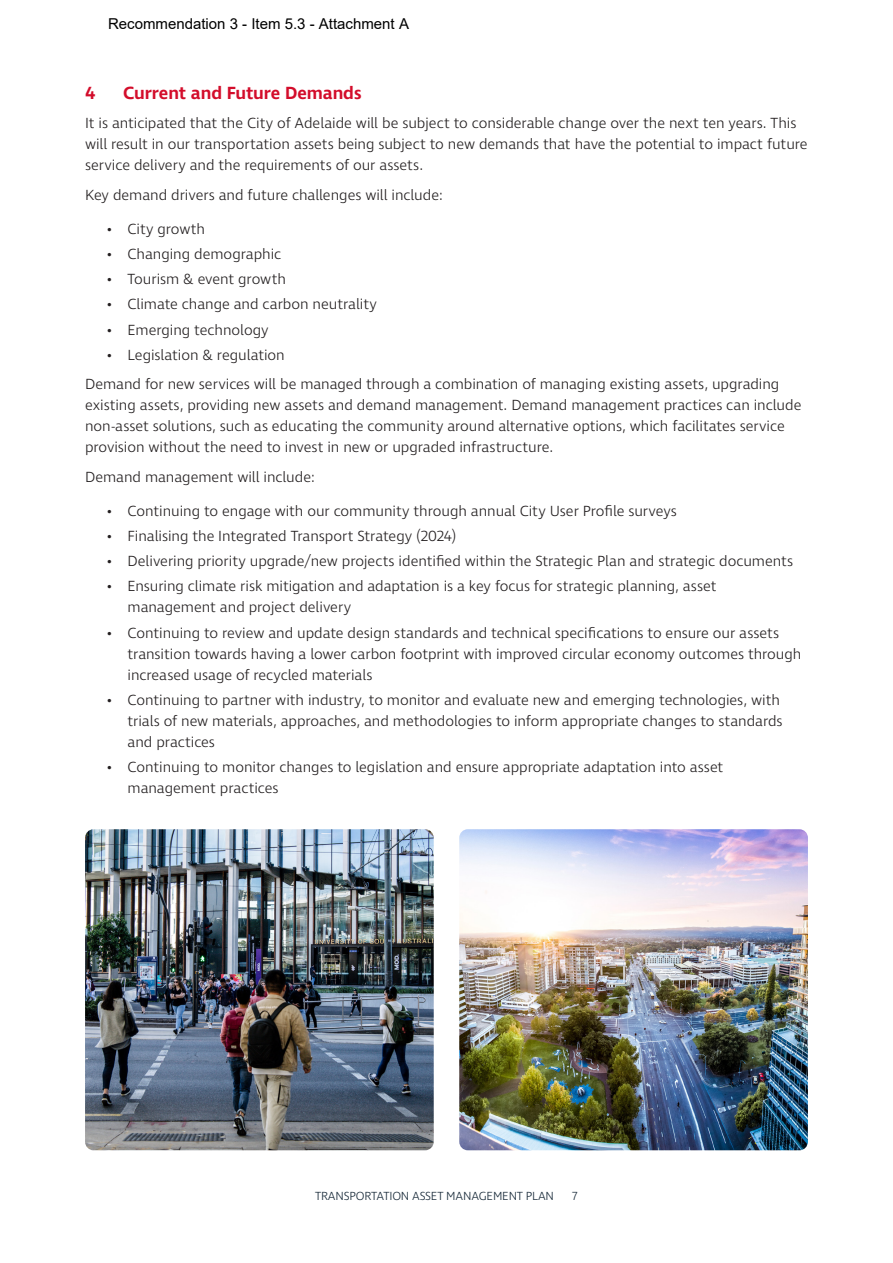
<style>
.page{position:relative;width:893px;height:1263px;background:#fff}
.page>*{position:absolute;margin:0;border:0;box-sizing:border-box;transform-origin:0 0}
.t1{font:600 18px "Ingra";letter-spacing:-.01em;color:#d30d2b}
.t2{font:300 15px/21px "Ingra";letter-spacing:-.005em;color:#231f20}
.t3{font:15px "Arial";color:#000}
.t4{font:300 12px "Ingra";letter-spacing:-.015em;color:#172938}
</style>
<div class="page">
<img style="left:85px;top:829px;width:349px;height:321px">
<img style="left:459px;top:829px;width:349px;height:321px">
<p class="t3" style="left:108px;top:14px;width:302px">Recommendation 3 - Item 5.3 - Attachment A</p>
<p class="t1" style="left:85px;top:81px;width:12px">4</p>
<p class="t1" style="left:123px;top:81px;width:240px">Current and Future Demands</p>
<p class="t2" style="left:85px;top:113px;width:724px">It is anticipated that the City of Adelaide will be subject to considerable change over the next ten years. This will result in our transportation assets being subject to new demands that have the potential to impact future service delivery and the requirements of our assets.</p>
<p class="t2" style="left:85px;top:185px;width:359px">Key demand drivers and future challenges will include:</p>
<p class="t2" style="left:106px;top:219px;width:100px">• City growth</p>
<p class="t2" style="left:106px;top:244px;width:177px">• Changing demographic</p>
<p class="t2" style="left:106px;top:269px;width:181px">• Tourism &amp; event growth</p>
<p class="t2" style="left:106px;top:294px;width:272px">• Climate change and carbon neutrality</p>
<p class="t2" style="left:106px;top:320px;width:164px">• Emerging technology</p>
<p class="t2" style="left:106px;top:345px;width:180px">• Legislation &amp; regulation</p>
<p class="t2" style="left:85px;top:374px;width:718px">Demand for new services will be managed through a combination of managing existing assets, upgrading existing assets, providing new assets and demand management. Demand management practices can include non-asset solutions, such as educating the community around alternative options, which facilitates service provision without the need to invest in new or upgraded infrastructure.</p>
<p class="t2" style="left:85px;top:467px;width:231px">Demand management will include:</p>
<p class="t2" style="left:106px;top:501px;width:572px">• Continuing to engage with our community through annual City User Profile surveys</p>
<p class="t2" style="left:106px;top:526px;width:352px">• Finalising the Integrated Transport Strategy (2024)</p>
<p class="t2" style="left:106px;top:551px;width:688px">• Delivering priority upgrade/new projects identified within the Strategic Plan and strategic documents</p>
<p class="t2" style="left:128px;top:577px;width:590px;text-indent:-21px">• Ensuring climate risk mitigation and adaptation is a key focus for strategic planning, asset management and project delivery</p>
<p class="t2" style="left:128px;top:623px;width:675px;text-indent:-21px">• Continuing to review and update design standards and technical specifications to ensure our assets transition towards having a lower carbon footprint with improved circular economy outcomes through increased usage of recycled materials</p>
<p class="t2" style="left:128px;top:690px;width:657px;text-indent:-21px">• Continuing to partner with industry, to monitor and evaluate new and emerging technologies, with trials of new materials, approaches, and methodologies to inform appropriate changes to standards and practices</p>
<p class="t2" style="left:128px;top:757px;width:597px;text-indent:-21px">• Continuing to monitor changes to legislation and ensure appropriate adaptation into asset management practices</p>
<p class="t4" style="left:315px;top:1188px;width:240px">TRANSPORTATION ASSET MANAGEMENT PLAN</p>
<p class="t4" style="left:571px;top:1188px;width:8px">7</p>
</div>
